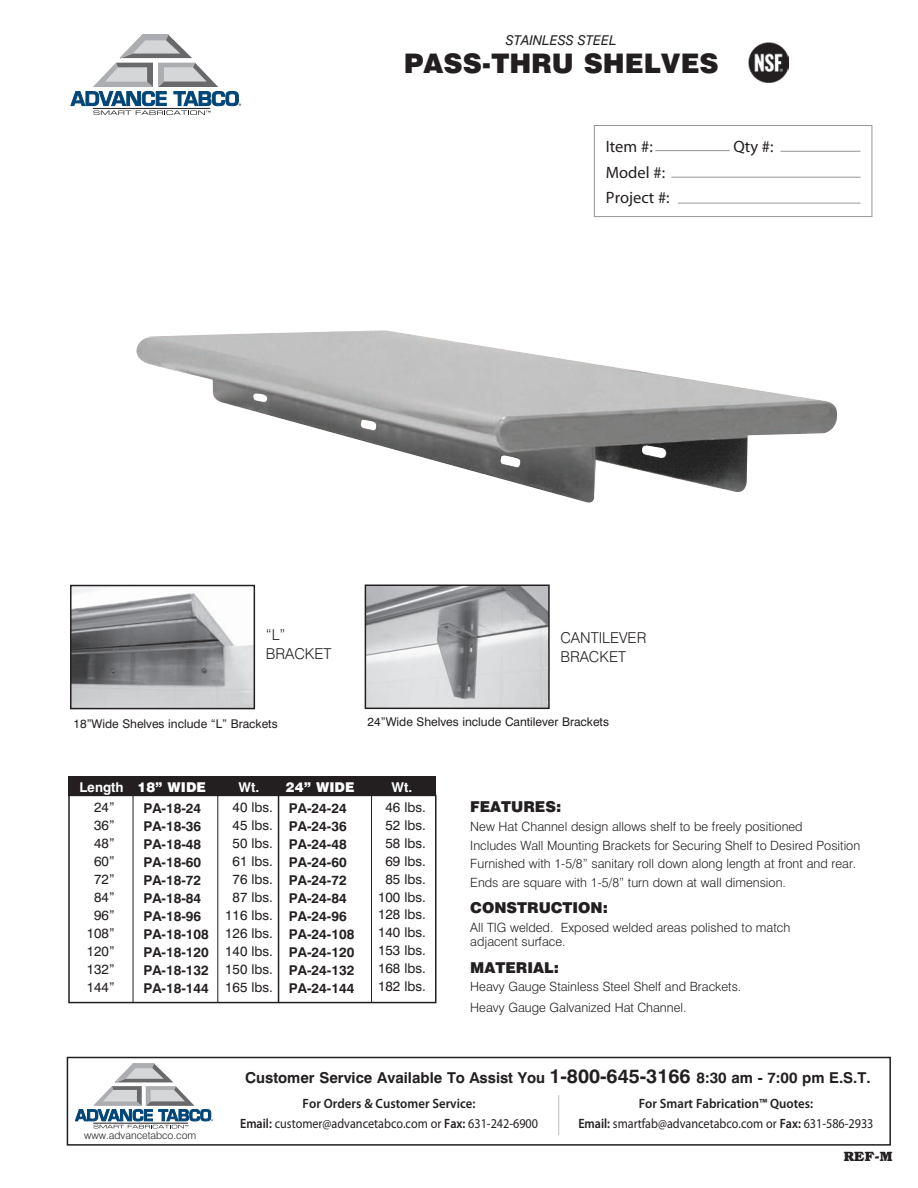
<style>
.page{position:relative;width:918px;height:1188px;background:#fff}
.page>*{position:absolute;margin:0;border:0;box-sizing:border-box;transform-origin:0 0}
.t1{font:900 27px "Swiss 721 BT";color:#231f20}
.t2{font:16.5px/25.5px "Myriad Pro";color:#231f20}
.t3{font:700 15px "Swiss 721 BT";color:#231f20}
.t4{font:900 15px "Swiss 721 BT";color:#231f20}
.t5{font:300 15px/19.4px "Swiss 721 BT";color:#231f20}
.t6{font:700 13.5px/18px "Swiss 721 BT";color:#231f20}
.t7{font:13.5px/18px "Swiss 721 BT";color:#231f20;text-align:center}
.t8{font:13.5px/19.5px "Myriad Pro";color:#231f20;text-align:center;scale:.9 1}
.t9{font:900 13.5px "Swiss 721 BT";color:#fff}
.t10{font:italic 13.5px "Swiss 721 BT";color:#231f20}
.t11{font:700 13.5px "Bookman";color:#231f20}
.t12{font:700 13.5px "Swiss 721 BT";color:#fff}
.t13{font:300 12.75px/18.6px "Swiss 721 BT";color:#231f20}
.t14{font:12px "Swiss 721 BT";color:#231f20}
.t15{font:300 10.5px "Swiss 721 BT";color:#231f20}
.s1{font-weight:700}
.s2{font-size:19.5px}
.s3{font-weight:600}
</style>
<div class="page">
<div style="left:67px;top:1057px;width:824px;height:89px;border:2px solid #231f20"></div>
<svg style="left:75px;top:1063px;width:138px;height:65px"></svg>
<hr style="left:558px;top:1095px;width:1px;height:40px;background:#231f20">
<div style="left:594px;top:125px;width:278px;height:92px;background:#fff;border:1px solid #939598"></div>
<hr style="left:781px;top:151px;width:79px;height:1px;background:#939598">
<hr style="left:655px;top:150px;width:75px;height:1px;background:#939598">
<hr style="left:671px;top:177px;width:189px;height:1px;background:#939598">
<hr style="left:678px;top:203px;width:182px;height:1px;background:#939598">
<div style="left:68px;top:795px;width:368px;height:208px;border:2px solid #231f20"></div>
<div style="left:68px;top:776px;width:368px;height:20px;background:#231f20"></div>
<hr style="left:217px;top:784px;width:1px;height:218px;background:#231f20">
<hr style="left:371px;top:784px;width:1px;height:218px;background:#231f20">
<hr style="left:278px;top:784px;width:1px;height:218px;background:#231f20">
<hr style="left:133px;top:784px;width:1px;height:218px;background:#231f20">
<svg style="left:71px;top:34px;width:170px;height:81px"></svg>
<img style="left:136px;top:330px;width:702px;height:173px">
<img style="left:368px;top:588px;width:179px;height:118px">
<div style="left:365px;top:585px;width:185px;height:124px;border:2px solid #231f20"></div>
<img style="left:73px;top:588px;width:179px;height:118px">
<div style="left:70px;top:585px;width:185px;height:124px;border:2px solid #231f20"></div>
<img style="left:748px;top:43px;width:40px;height:40px">
<p class="t10" style="left:506px;top:32px;width:112px">STAINLESS STEEL</p>
<h1 class="t1" style="left:404px;top:47px;width:317px">PASS-THRU SHELVES</h1>
<p class="t5" style="left:266px;top:625px;width:67px">“L”<br>BRACKET</p>
<p class="t2" style="left:606px;top:134px;width:48px">Item #:</p>
<p class="t2" style="left:734px;top:134px;width:42px">Qty #:</p>
<p class="t2" style="left:606px;top:159px;width:65px">Model #:<br>Project #:</p>
<p class="t5" style="left:560px;top:627px;width:87px">CANTILEVER<br>BRACKET</p>
<p class="t14" style="left:74px;top:716px;width:206px">18”Wide Shelves include “L” Brackets</p>
<p class="t14" style="left:368px;top:715px;width:243px">24”Wide Shelves include Cantilever Brackets</p>
<p class="t9" style="left:79px;top:779px;width:128px"><span class="s1">Length</span> 18” WIDE</p>
<p class="t9" style="left:239px;top:779px;width:117px"><span class="s1">Wt.</span> 24” WIDE</p>
<p class="t12" style="left:392px;top:779px;width:22px">Wt.</p>
<p class="t7" style="left:87px;top:798px;width:29px">24”<br>36”<br>48”<br>60”<br>72”<br>84”<br>96”<br>108”<br>120”<br>132”<br>144”</p>
<p class="t7" style="left:225px;top:798px;width:49px">40 lbs.<br>45 lbs.<br>50 lbs.<br>61 lbs.<br>76 lbs.<br>87 lbs.<br>116 lbs.<br>126 lbs.<br>140 lbs.<br>150 lbs.<br>165 lbs.</p>
<p class="t7" style="left:378px;top:798px;width:49px">46 lbs.<br>52 lbs.<br>58 lbs.<br>69 lbs.<br>85 lbs.<br>100 lbs.<br>128 lbs.<br>140 lbs.<br>153 lbs.<br>168 lbs.<br>182 lbs.</p>
<p class="t6" style="left:143px;top:799px;width:67px">PA-18-24<br>PA-18-36<br>PA-18-48<br>PA-18-60<br>PA-18-72<br>PA-18-84<br>PA-18-96<br>PA-18-108<br>PA-18-120<br>PA-18-132<br>PA-18-144</p>
<p class="t6" style="left:289px;top:799px;width:67px">PA-24-24<br>PA-24-36<br>PA-24-48<br>PA-24-60<br>PA-24-72<br>PA-24-84<br>PA-24-96<br>PA-24-108<br>PA-24-120<br>PA-24-132<br>PA-24-144</p>
<p class="t4" style="left:470px;top:798px;width:93px">FEATURES:</p>
<p class="t13" style="left:470px;top:817px;width:391px">New Hat Channel design allows shelf to be freely positioned<br>Includes Wall Mounting Brackets for Securing Shelf to Desired Position Furnished with 1-5/8” sanitary roll down along length at front and rear.<br>Ends are square with 1-5/8” turn down at wall dimension.</p>
<p class="t4" style="left:470px;top:899px;width:139px">CONSTRUCTION:</p>
<p class="t13" style="left:470px;top:920px;width:322px;line-height:14.2px">All TIG welded. Exposed welded areas polished to match adjacent surface.</p>
<p class="t4" style="left:470px;top:958px;width:90px">MATERIAL:</p>
<p class="t13" style="left:470px;top:976px;width:273px;line-height:20.7px">Heavy Gauge Stainless Steel Shelf and Brackets.<br>Heavy Gauge Galvanized Hat Channel.</p>
<p class="t15" style="left:84px;top:1129px;width:114px">www.advancetabco.com</p>
<p class="t3" style="left:245px;top:1068px;width:627px">Customer Service Available To Assist You <span class="s2">1-800-645-3166</span> 8:30 am - 7:00 pm E.S.T.</p>
<p class="t8" style="left:240px;top:1094px;width:333px"><span class="s3">For Orders &amp; Customer Service:<br>Email:</span> customer@advancetabco.com or <span class="s3">Fax:</span> 631-242-6900</p>
<p class="t8" style="left:578px;top:1094px;width:329px"><span class="s3">For Smart Fabrication™ Quotes:<br>Email:</span> smartfab@advancetabco.com or <span class="s3">Fax:</span> 631-586-2933</p>
<p class="t11" style="left:844px;top:1148px;width:50px">REF-M</p>
</div>
